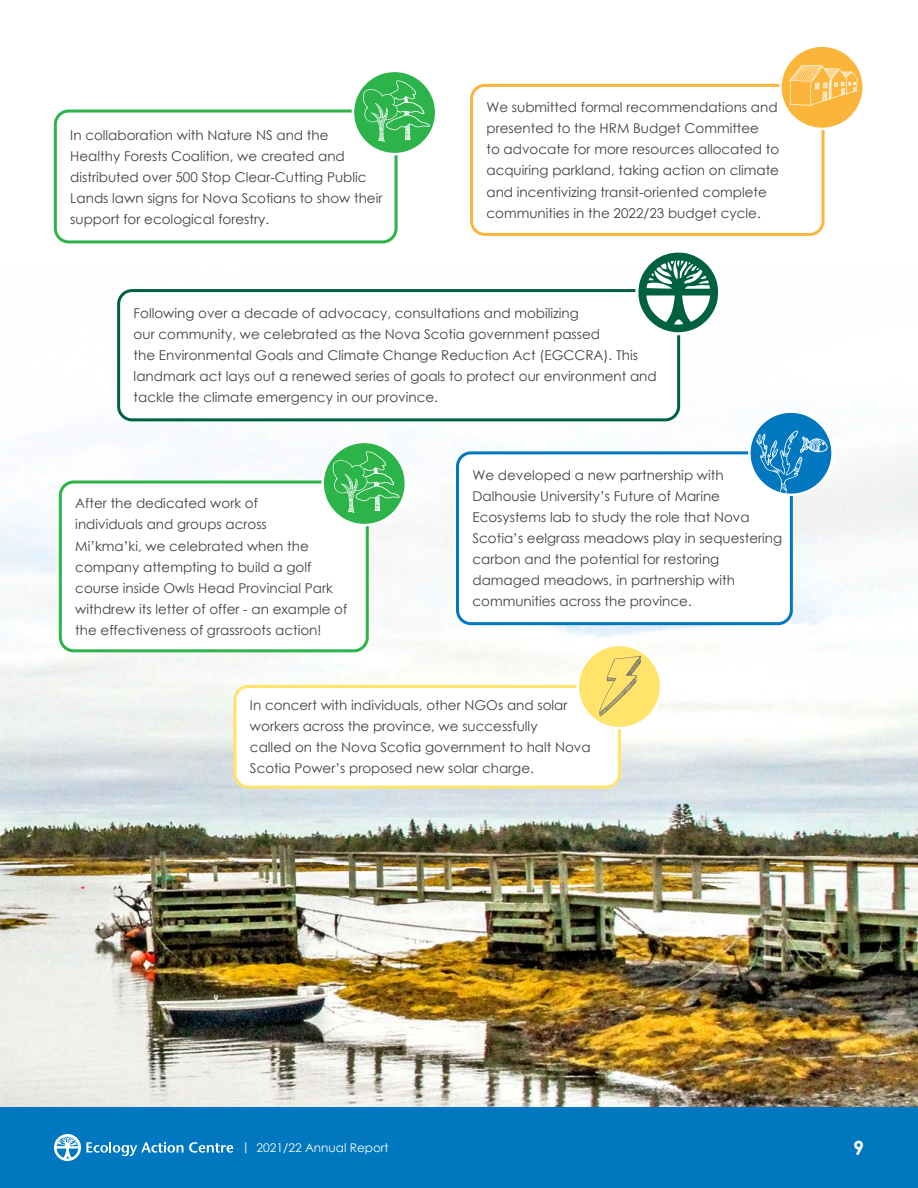
<style>
.page{position:relative;width:918px;height:1188px;background:#fff}
.page>*{position:absolute;margin:0;border:0;box-sizing:border-box;transform-origin:0 0}
.t1{font:700 19.5px "Century Gothic";color:#fff}
.t2{font:13.5px/21px "Century Gothic";color:#414042}
.t3{font:12px "Century Gothic";color:#fff}
</style>
<div class="page">
<div style="left:0;top:1107px;width:918px;height:81px;background:#0077be"></div>
<img style="left:0;top:293px;width:918px;height:814px">
<svg style="left:54px;top:1134px;width:179px;height:27px"></svg>
<div style="left:119px;top:291px;width:560px;height:129px;background:#fff;border-radius:14px"></div>
<div style="left:117px;top:289px;width:563px;height:132px;border:3px solid #006141;border-radius:14px"></div>
<div style="left:635px;top:250px;width:86px;height:85px;background:#fff;border:2px solid #fff;border-radius:50%"></div>
<svg style="left:638px;top:250px;width:80px;height:83px"></svg>
<div style="left:235px;top:686px;width:384px;height:101px;background:#fff;border-radius:14px"></div>
<div style="left:233px;top:685px;width:388px;height:104px;border:3px solid #ffe36b;border-radius:14px"></div>
<div style="left:577px;top:644px;width:85px;height:85px;background:#ffe36b;border:2px solid #fff;border-radius:50%"></div>
<svg style="left:599px;top:656px;width:42px;height:60px"></svg>
<div style="left:60px;top:482px;width:307px;height:169px;background:#fff;border-radius:14px"></div>
<div style="left:59px;top:481px;width:310px;height:171px;border:3px solid #2cb34a;border-radius:14px"></div>
<svg style="left:321px;top:441px;width:86px;height:85px;fill:#2cb34a"></svg>
<svg style="left:333px;top:451px;width:67px;height:62px;background:#4bbe65"></svg>
<div style="left:54px;top:110px;width:344px;height:133px;border:3px solid #2cb34a;border-radius:14px"></div>
<svg style="left:352px;top:70px;width:85px;height:85px;fill:#2cb34a"></svg>
<svg style="left:363px;top:80px;width:67px;height:62px;background:#4bbe64"></svg>
<div style="left:470px;top:84px;width:355px;height:152px;border:3px solid #fcb53b;border-radius:14px"></div>
<svg style="left:779px;top:44px;width:86px;height:86px;fill:#fcb53b"></svg>
<svg style="left:789px;top:65px;width:69px;height:41px;background:#fcc25d"></svg>
<div style="left:458px;top:453px;width:333px;height:171px;background:#fff;border-radius:14px"></div>
<div style="left:456px;top:451px;width:337px;height:174px;border:3px solid #0077be;border-radius:14px"></div>
<svg style="left:748px;top:410px;width:86px;height:86px"></svg>
<svg style="left:756px;top:430px;width:72px;height:65px;background:#3e98cd"></svg>
<p class="t2" style="left:70px;top:124px;width:314px">In collaboration with Nature NS and the<br>Healthy Forests Coalition, we created and distributed over 500 Stop Clear-Cutting Public Lands lawn signs for Nova Scotians to show their support for ecological forestry.</p>
<p class="t2" style="left:486px;top:97px;width:294px">We submitted formal recommendations and presented to the HRM Budget Committee<br>to advocate for more resources allocated to acquiring parkland, taking action on climate and incentivizing transit-oriented complete communities in the 2022/23 budget cycle.</p>
<p class="t2" style="left:134px;top:303px;width:525px">Following over a decade of advocacy, consultations and mobilizing<br>our community, we celebrated as the Nova Scotia government passed<br>the Environmental Goals and Climate Change Reduction Act (EGCCRA). This landmark act lays out a renewed series of goals to protect our environment and tackle the climate emergency in our province.</p>
<p class="t2" style="left:75px;top:493px;width:274px">After the dedicated work of<br>individuals and groups across<br>Mi’kma’ki, we celebrated when the company attempting to build a golf course inside Owls Head Provincial Park withdrew its letter of offer - an example of the effectiveness of grassroots action!</p>
<p class="t2" style="left:472px;top:465px;width:311px">We developed a new partnership with Dalhousie University’s Future of Marine Ecosystems lab to study the role that Nova Scotia’s eelgrass meadows play in sequestering carbon and the potential for restoring damaged meadows, in partnership with communities across the province.</p>
<p class="t2" style="left:250px;top:695px;width:342px">In concert with individuals, other NGOs and solar workers across the province, we successfully<br>called on the Nova Scotia government to halt Nova Scotia Power’s proposed new solar charge.</p>
<p class="t3" style="left:242px;top:1139px;width:148px">| 2021/22 Annual Report</p>
<h1 class="t1" style="left:853px;top:1135px;width:12px">9</h1>
</div>
